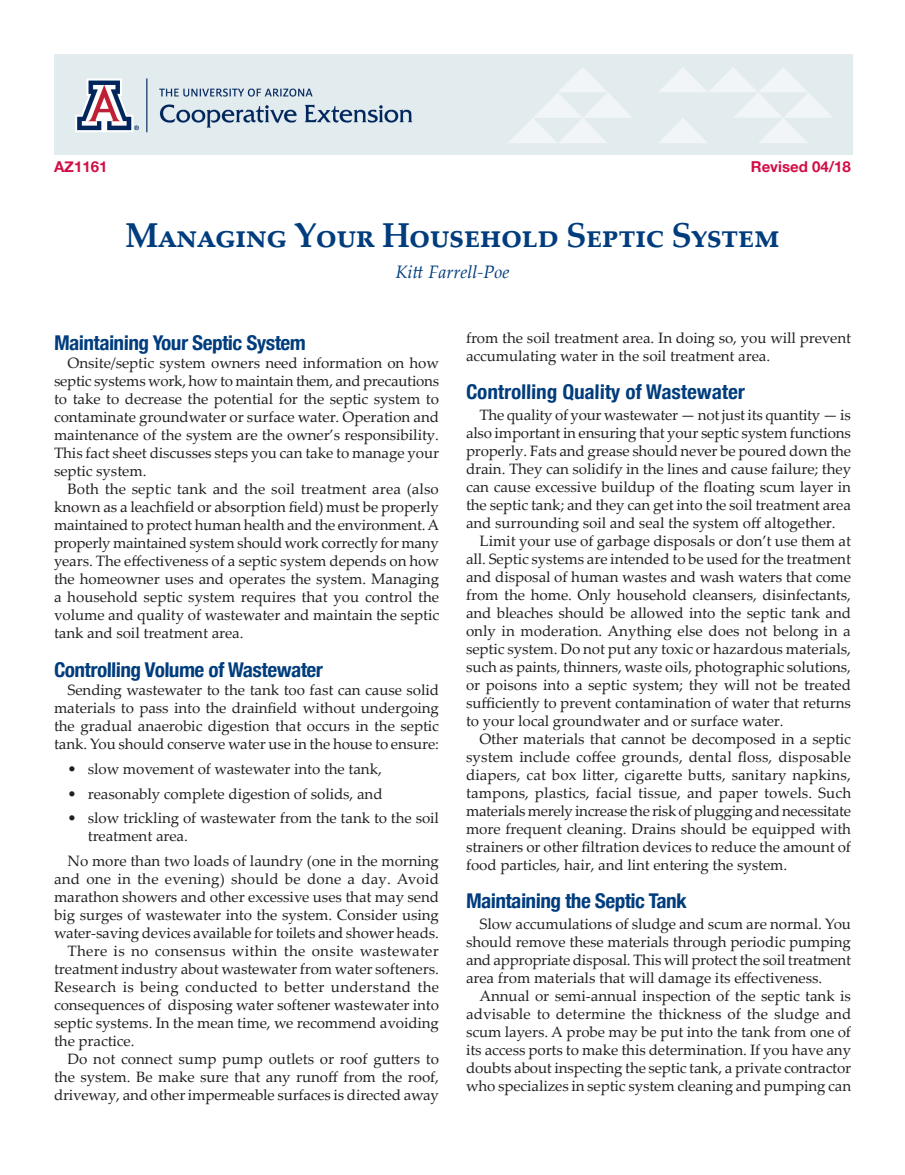
<style>
.page{position:relative;width:905px;height:1175px;background:#fff}
.page>*{position:absolute;margin:0;border:0;box-sizing:border-box;transform-origin:0 0}
.t1{font:700 34.5px "Palatino Linotype";letter-spacing:-.02em;color:#013d7d}
.t2{font:700 condensed 20.4px "Helvetica Neue";color:#013d7d}
.t3{font:italic 18px "Palatino Linotype";color:#013d7d}
.t4{font:15px/18px "Palatino Linotype";color:#231f20;text-align:justify}
.t5{font:700 15px "Helvetica Neue";color:#d20d44}
</style>
<div class="page">
<img style="left:54px;top:54px;width:798px;height:100px">
<p class="t5" style="left:54px;top:155px;width:55px">AZ1161</p>
<p class="t5" style="left:750px;top:155px;width:102px">Revised 04/18</p>
<p class="t1" style="left:125px;top:211px;width:655px">Managing Your Household Septic System</p>
<p class="t3" style="left:395px;top:259px;width:115px">Kitt Farrell-Poe</p>
<p class="t2" style="left:54px;top:326px;width:254px">Maintaining Your Septic System</p>
<p class="t4" style="left:54px;top:353px;width:387px;text-indent:13px">Onsite/septic system owners need information on how septic systems work, how to maintain them, and precautions to take to decrease the potential for the septic system to contaminate groundwater or surface water. Operation and maintenance of the system are the owner’s responsibility.<br>This fact sheet discusses steps you can take to manage your septic system.</p>
<p class="t4" style="left:54px;top:479px;width:387px;text-indent:13px">Both the septic tank and the soil treatment area (also known as a leachfield or absorption field) must be properly maintained to protect human health and the environment. A properly maintained system should work correctly for many years. The effectiveness of a septic system depends on how the homeowner uses and operates the system. Managing a household septic system requires that you control the volume and quality of wastewater and maintain the septic tank and soil treatment area.</p>
<p class="t2" style="left:54px;top:652px;width:271px">Controlling Volume of Wastewater</p>
<p class="t4" style="left:54px;top:680px;width:387px;text-indent:13px">Sending wastewater to the tank too fast can cause solid materials to pass into the drainfield without undergoing the gradual anaerobic digestion that occurs in the septic tank. You should conserve water use in the house to ensure:</p>
<p class="t4" style="left:68px;top:759px;width:316px">• slow movement of wastewater into the tank,</p>
<p class="t4" style="left:68px;top:783px;width:317px">• reasonably complete digestion of solids, and</p>
<p class="t4" style="left:88px;top:808px;width:353px;text-indent:-20px">• slow trickling of wastewater from the tank to the soil treatment area.</p>
<p class="t4" style="left:54px;top:851px;width:387px;text-indent:13px">No more than two loads of laundry (one in the morning and one in the evening) should be done a day. Avoid marathon showers and other excessive uses that may send big surges of wastewater into the system. Consider using water-saving devices available for toilets and shower heads.</p>
<p class="t4" style="left:54px;top:941px;width:387px;text-indent:13px">There is no consensus within the onsite wastewater treatment industry about wastewater from water softeners.<br>Research is being conducted to better understand the consequences of disposing water softener wastewater into septic systems. In the mean time, we recommend avoiding the practice.</p>
<p class="t4" style="left:54px;top:1049px;width:387px;text-indent:13px">Do not connect sump pump outlets or roof gutters to the system. Be make sure that any runoff from the roof, driveway, and other impermeable surfaces is directed away</p>
<p class="t4" style="left:466px;top:328px;width:387px">from the soil treatment area. In doing so, you will prevent accumulating water in the soil treatment area.</p>
<p class="t2" style="left:466px;top:375px;width:281px">Controlling Quality of Wastewater</p>
<p class="t4" style="left:466px;top:405px;width:387px;text-indent:13px">The quality of your wastewater — not just its quantity — is also important in ensuring that your septic system functions properly. Fats and grease should never be poured down the drain. They can solidify in the lines and cause failure; they can cause excessive buildup of the floating scum layer in the septic tank; and they can get into the soil treatment area and surrounding soil and seal the system off altogether.</p>
<p class="t4" style="left:466px;top:531px;width:387px;text-indent:13px">Limit your use of garbage disposals or don’t use them at all. Septic systems are intended to be used for the treatment and disposal of human wastes and wash waters that come from the home. Only household cleansers, disinfectants, and bleaches should be allowed into the septic tank and only in moderation. Anything else does not belong in a septic system. Do not put any toxic or hazardous materials, such as paints, thinners, waste oils, photographic solutions, or poisons into a septic system; they will not be treated sufficiently to prevent contamination of water that returns to your local groundwater and or surface water.</p>
<p class="t4" style="left:466px;top:729px;width:387px;text-indent:13px">Other materials that cannot be decomposed in a septic system include coffee grounds, dental floss, disposable diapers, cat box litter, cigarette butts, sanitary napkins, tampons, plastics, facial tissue, and paper towels. Such materials merely increase the risk of plugging and necessitate more frequent cleaning. Drains should be equipped with strainers or other filtration devices to reduce the amount of food particles, hair, and lint entering the system.</p>
<p class="t2" style="left:466px;top:884px;width:222px">Maintaining the Septic Tank</p>
<p class="t4" style="left:466px;top:914px;width:387px;text-indent:13px">Slow accumulations of sludge and scum are normal. You should remove these materials through periodic pumping and appropriate disposal. This will protect the soil treatment area from materials that will damage its effectiveness.</p>
<p class="t4" style="left:466px;top:986px;width:387px;text-indent:13px">Annual or semi-annual inspection of the septic tank is advisable to determine the thickness of the sludge and scum layers. A probe may be put into the tank from one of its access ports to make this determination. If you have any doubts about inspecting the septic tank, a private contractor who specializes in septic system cleaning and pumping can</p>
</div>
